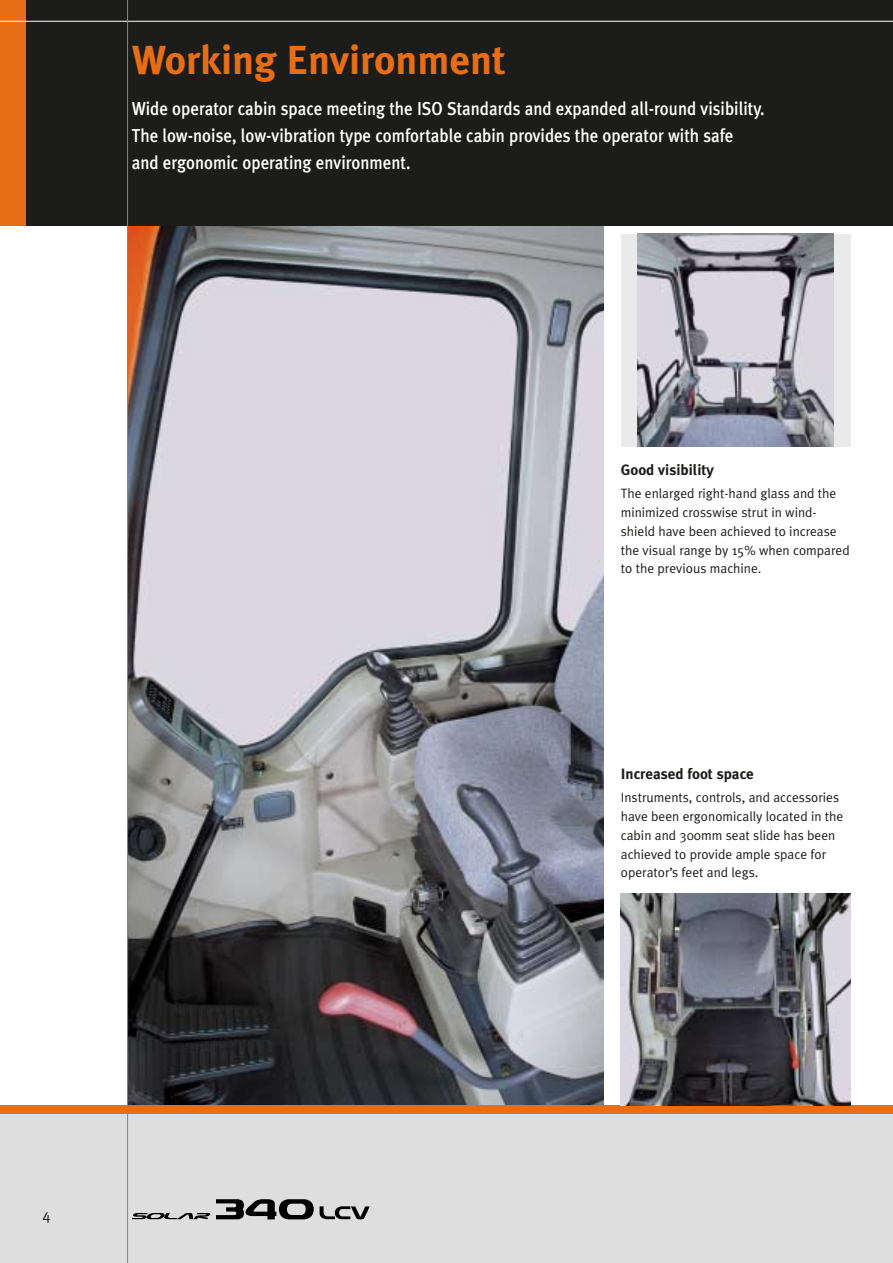
<style>
.page{position:relative;width:893px;height:1263px;background:#fff}
.page>*{position:absolute;margin:0;border:0;box-sizing:border-box;transform-origin:0 0}
.t1{font:700 40.5px "Meta Plus";color:#e86d17}
.t2{font:500 18.75px/27px "Meta Plus";color:#fff;scale:.9 1}
.t3{font:700 15px "Meta Plus";color:#1c1c1a}
.t4{font:15px "Meta Plus Normal";color:#1c1c1a}
.t5{font:13.5px/18.8px "Meta Plus Normal";color:#1c1c1a}
</style>
<div class="page">
<img style="left:128px;top:225px;width:476px;height:881px">
<div style="left:0;top:1114px;width:893px;height:149px;background:#dededf"></div>
<div style="left:0;top:1106px;width:893px;height:8px;background:#e86d17"></div>
<div style="left:0;top:0;width:893px;height:225px;background:#1c1c1a"></div>
<div style="left:0;top:0;width:26px;height:225px;background:#e86d17"></div>
<hr style="left:0;top:21px;width:893px;height:1px;background:#fff">
<hr style="left:127px;top:0;width:1px;height:1263px;background:#868687">
<div style="left:621px;top:234px;width:229px;height:212px;background:#eaeaea"></div>
<img style="left:638px;top:234px;width:195px;height:212px">
<img style="left:621px;top:893px;width:229px;height:213px">
<svg style="left:320px;top:1206px;width:50px;height:13px"></svg>
<svg style="left:132px;top:1213px;width:78px;height:6px"></svg>
<svg style="left:216px;top:1199px;width:98px;height:20px"></svg>
<h1 class="t1" style="left:132px;top:46px;width:375px">Working Environment</h1>
<h2 class="t2" style="left:132px;top:97px;width:705px">Wide operator cabin space meeting the ISO Standards and expanded all-round visibility.<br>The low-noise, low-vibration type comfortable cabin provides the operator with safe and ergonomic operating environment.</h2>
<p class="t3" style="left:621px;top:465px;width:95px">Good visibility</p>
<p class="t5" style="left:621px;top:486px;width:230px">The enlarged right-hand glass and the minimized crosswise strut in wind&shy;shield have been achieved to increase the visual range by 15% when compared to the previous machine.</p>
<p class="t3" style="left:621px;top:769px;width:135px">Increased foot space</p>
<p class="t5" style="left:621px;top:790px;width:224px">Instruments, controls, and accessories have been ergonomically located in the cabin and 300mm seat slide has been achieved to provide ample space for operator’s feet and legs.</p>
<p class="t4" style="left:43px;top:1209px;width:10px">4</p>
</div>
